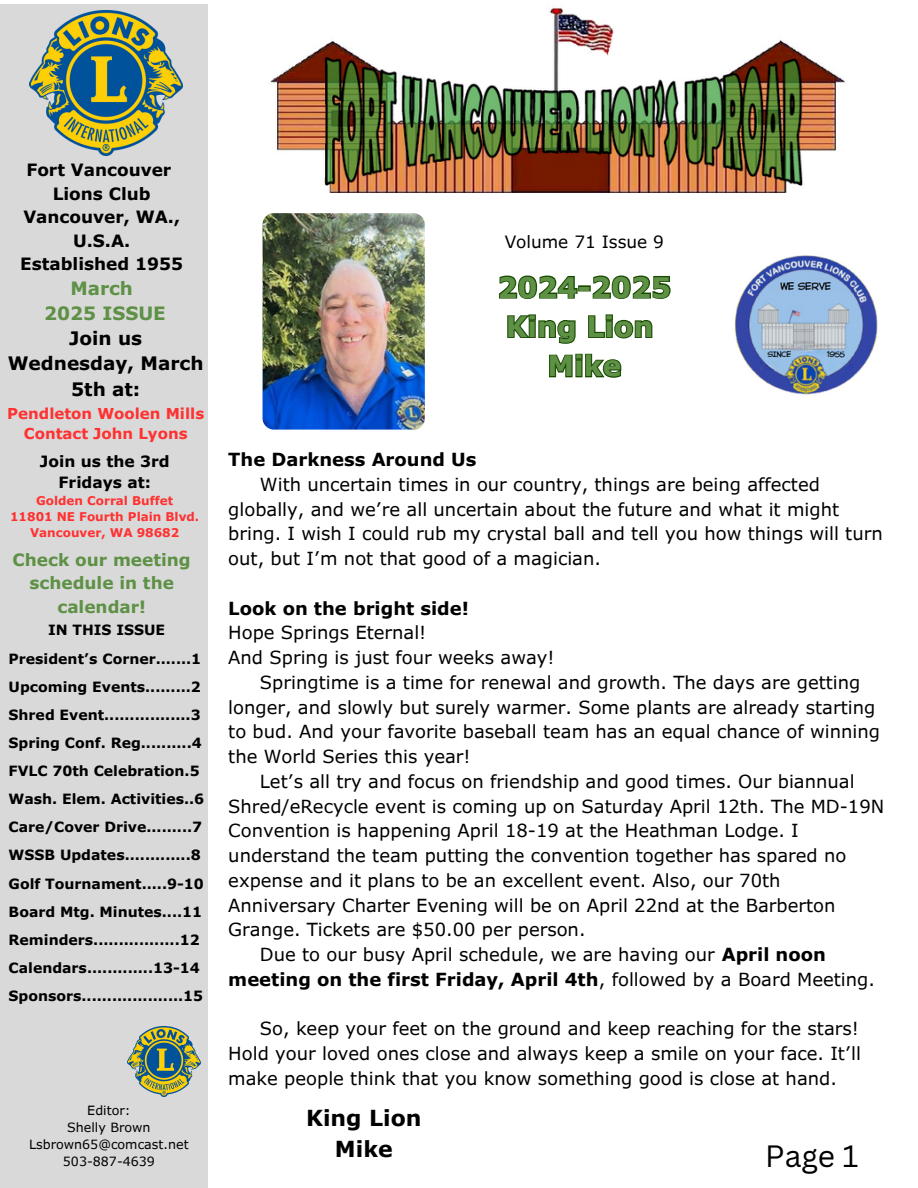
<style>
.page{position:relative;width:918px;height:1188px;background:#fff}
.page>*{position:absolute;margin:0;border:0;box-sizing:border-box;transform-origin:0 0}
.t1{font:30px "Canva Sans";color:#000}
.t2{font:700 28.2px/39.3px "Verdana Pro";color:#5e9145;text-align:center}
.t3{font:700 22.05px/30.3px "Verdana Pro";color:#000;text-align:center}
.t4{font:700 18.45px/25.8px "Verdana Pro";color:#000;text-align:center}
.t5{font:700 18.3px/24.8px "Verdana Pro";color:#5e9145;text-align:center}
.t6{font:18px/24.8px "Verdana Pro";color:#000;text-align:justify}
.t7{font:700 18px "Verdana Pro";color:#000}
.t8{font:700 16.95px/23.7px "Verdana Pro";color:#000;text-align:center}
.t9{font:700 16.95px/23.2px "Verdana Pro";color:#5e9145;text-align:center}
.t10{font:16.95px "Verdana Pro";color:#000}
.t11{font:700 15.45px/21px "Verdana Pro";color:#000;text-align:center}
.t12{font:700 15px/20.2px "Verdana Pro";color:#ff3131;text-align:center}
.t13{font:700 14.1px/28.2px "Verdana Pro";color:#000;text-align:center}
.t14{font:12.75px "Verdana Pro";color:#000}
.t15{font:700 12px "Verdana Pro";color:#ff3131}
.s1{font-weight:700}
.s2{font-weight:400}
</style>
<div class="page">
<div style="left:0;top:4px;width:208px;height:1184px;background:#d9d9d9"></div>
<img style="left:30px;top:11px;width:153px;height:145px">
<img style="left:268px;top:6px;width:578px;height:187px">
<img style="left:734px;top:255px;width:144px;height:140px">
<img style="left:263px;top:213px;width:162px;height:216px;border-radius:11px">
<img style="left:127px;top:1027px;width:74px;height:69px">
<svg style="left:499px;top:275px;width:172px;height:24px"></svg>
<svg style="left:507px;top:314px;width:146px;height:30px"></svg>
<svg style="left:549px;top:353px;width:73px;height:25px"></svg>
<p class="t8" style="left:20px;top:157px;width:164px">Fort Vancouver<br>Lions Club<br>Vancouver, WA.,<br>U.S.A.<br>Established 1955</p>
<p class="t5" style="left:44px;top:276px;width:123px">March<br>2025 ISSUE</p>
<p class="t4" style="left:8px;top:324px;width:197px">Join us<br>Wednesday, March<br>5th at:</p>
<p class="t12" style="left:7px;top:403px;width:199px">Pendleton Woolen Mills<br>Contact John Lyons</p>
<h4 class="t11" style="left:40px;top:451px;width:131px">Join us the 3rd<br>Fridays at:</h4>
<h4 class="t15" style="left:36px;top:493px;width:139px">Golden Corral Buffet</h4>
<p class="t15" style="left:10px;top:509px;width:191px">11801 NE Fourth Plain Blvd.</p>
<p class="t15" style="left:30px;top:525px;width:151px">Vancouver, WA 98682</p>
<p class="t9" style="left:13px;top:548px;width:180px">Check our meeting schedule in the calendar!</p>
<h4 class="t13" style="left:9px;top:616px;width:197px">IN THIS ISSUE<br>President’s Corner.......1<br>Upcoming Events.........2<br>Shred Event.................3<br>Spring Conf. Reg..........4<br>FVLC 70th Celebration.5<br>Wash. Elem. Activities..6<br>Care/Cover Drive.........7<br>WSSB Updates.............8<br>Golf Tournament.....9-10<br>Board Mtg. Minutes....11<br>Reminders.................12<br>Calendars.............13-14<br>Sponsors....................15</h4>
<h6 class="t14" style="left:87px;top:1103px;width:45px">Editor:</h6>
<p class="t14" style="left:67px;top:1120px;width:85px">Shelly Brown</p>
<p class="t14" style="left:29px;top:1136px;width:161px">Lsbrown65@comcast.net</p>
<p class="t14" style="left:63px;top:1153px;width:94px">503-887-4639</p>
<p class="t10" style="left:505px;top:231px;width:161px">Volume 71 Issue 9</p>
<p class="t2" style="left:497px;top:267px;width:175px">2024-2025<br>King Lion<br>Mike</p>
<p class="t7" style="left:228px;top:448px;width:250px">The Darkness Around Us</p>
<p class="t6" style="left:260px;top:471px;width:562px">With uncertain times in our country, things are being affected</p>
<p class="t6" style="left:228px;top:496px;width:612px">globally, and we’re all uncertain about the future and what it might</p>
<p class="t6" style="left:228px;top:521px;width:656px">bring. I wish I could rub my crystal ball and tell you how things will turn</p>
<p class="t6" style="left:228px;top:545px;width:374px">out, but I’m not that good of a magician.</p>
<p class="t7" style="left:228px;top:596px;width:242px">Look on the bright side!</p>
<p class="t6" style="left:228px;top:620px;width:200px">Hope Springs Eternal!</p>
<p class="t6" style="left:228px;top:644px;width:328px">And Spring is just four weeks away!</p>
<p class="t6" style="left:260px;top:669px;width:602px">Springtime is a time for renewal and growth. The days are getting</p>
<p class="t6" style="left:228px;top:694px;width:649px">longer, and slowly but surely warmer. Some plants are already starting</p>
<p class="t6" style="left:228px;top:719px;width:653px">to bud. And your favorite baseball team has an equal chance of winning</p>
<p class="t6" style="left:228px;top:743px;width:244px">the World Series this year!</p>
<p class="t6" style="left:260px;top:768px;width:596px">Let’s all try and focus on friendship and good times. Our biannual</p>
<p class="t6" style="left:228px;top:793px;width:657px">Shred/eRecycle event is coming up on Saturday April 12th. The MD-19N</p>
<p class="t6" style="left:228px;top:818px;width:572px">Convention is happening April 18-19 at the Heathman Lodge. I</p>
<p class="t6" style="left:228px;top:842px;width:620px">understand the team putting the convention together has spared no</p>
<p class="t6" style="left:228px;top:867px;width:554px">expense and it plans to be an excellent event. Also, our 70th</p>
<p class="t6" style="left:228px;top:892px;width:609px">Anniversary Charter Evening will be on April 22nd at the Barberton</p>
<p class="t6" style="left:228px;top:917px;width:359px">Grange. Tickets are $50.00 per person.</p>
<p class="t6" style="left:260px;top:941px;width:567px">Due to our busy April schedule, we are having our <span class="s1">April noon</span></p>
<p class="t7" style="left:228px;top:968px;width:648px">meeting on the first Friday, April 4th<span class="s2">, followed by a Board Meeting.</span></p>
<h5 class="t6" style="left:228px;top:1016px;width:634px;text-indent:32px">So, keep your feet on the ground and keep reaching for the stars!<br>Hold your loved ones close and always keep a smile on your face. It’ll make people think that you know something good is close at hand.</h5>
<h1 class="t3" style="left:306px;top:1103px;width:117px">King Lion<br>Mike</h1>
<h1 class="t1" style="left:765px;top:1135px;width:95px">Page 1</h1>
</div>
